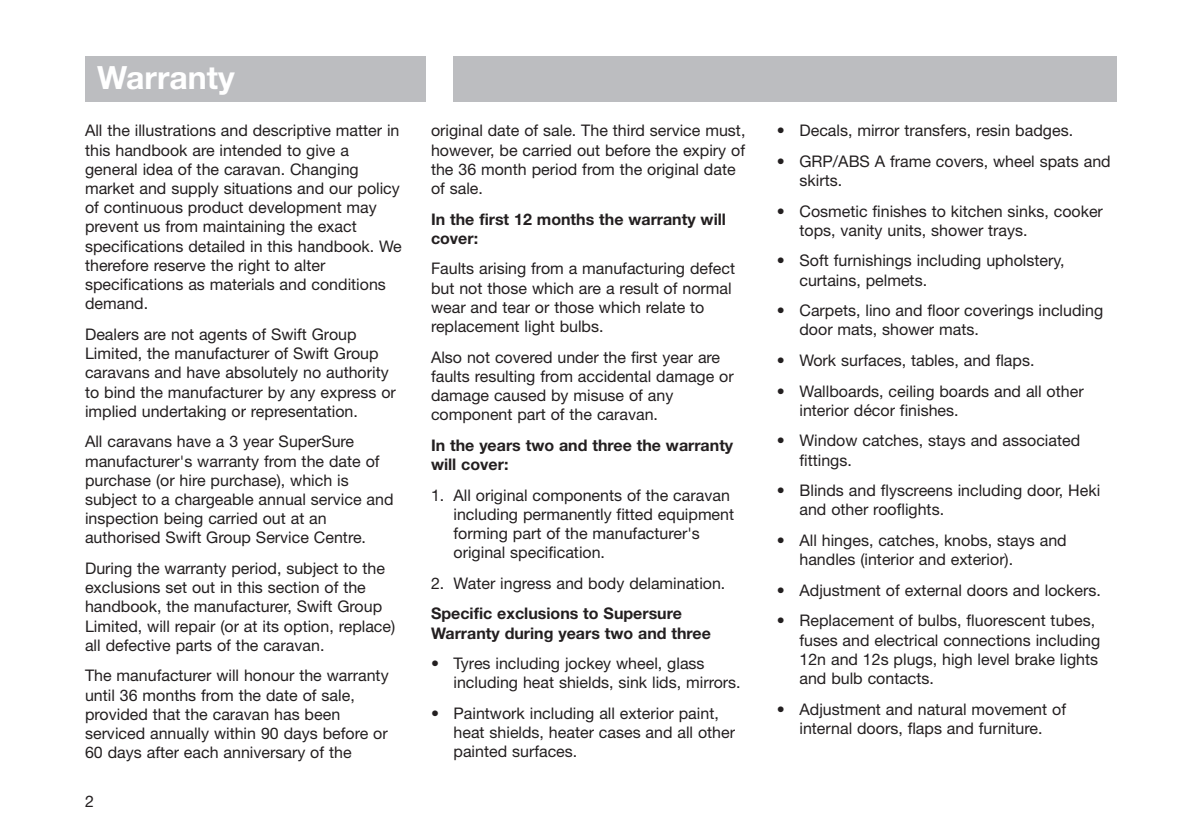
<style>
.page{position:relative;width:1191px;height:840px;background:#fff}
.page>*{position:absolute;margin:0;border:0;box-sizing:border-box;transform-origin:0 0}
.t1{font:700 32px "Helvetica Neue";color:#fff}
.t2{font:16px/19.2px "Helvetica Neue";color:#231f20}
.t3{font:700 16px/19.2px "Helvetica Neue";color:#231f20}
</style>
<div class="page">
<div style="left:454px;top:57px;width:663px;height:45px;background:#bcbdc0"></div>
<div style="left:85px;top:57px;width:340px;height:45px;background:#bcbdc0"></div>
<h1 class="t1" style="left:97px;top:66px;width:139px">Warranty</h1>
<p class="t2" style="left:85px;top:122px;width:318px">All the illustrations and descriptive matter in this handbook are intended to give a general idea of the caravan. Changing market and supply situations and our policy of continuous product development may prevent us from maintaining the exact specifications detailed in this handbook. We therefore reserve the right to alter specifications as materials and conditions demand.</p>
<p class="t2" style="left:85px;top:326px;width:312px">Dealers are not agents of Swift Group Limited, the manufacturer of Swift Group caravans and have absolutely no authority to bind the manufacturer by any express or implied undertaking or representation.</p>
<p class="t2" style="left:85px;top:433px;width:310px">All caravans have a 3 year SuperSure manufacturer's warranty from the date of purchase (or hire purchase), which is subject to a chargeable annual service and inspection being carried out at an authorised Swift Group Service Centre.</p>
<p class="t2" style="left:85px;top:560px;width:312px">During the warranty period, subject to the exclusions set out in this section of the handbook, the manufacturer, Swift Group Limited, will repair (or at its option, replace) all defective parts of the caravan.</p>
<p class="t2" style="left:85px;top:667px;width:305px">The manufacturer will honour the warranty until 36 months from the date of sale, provided that the caravan has been serviced annually within 90 days before or 60 days after each anniversary of the</p>
<p class="t2" style="left:85px;top:793px;width:10px">2</p>
<p class="t2" style="left:431px;top:122px;width:316px">original date of sale. The third service must, however, be carried out before the expiry of the 36 month period from the original date of sale.</p>
<p class="t3" style="left:431px;top:210px;width:296px">In the first 12 months the warranty will cover:</p>
<p class="t2" style="left:431px;top:260px;width:305px">Faults arising from a manufacturing defect but not those which are a result of normal wear and tear or those which relate to replacement light bulbs.</p>
<p class="t2" style="left:431px;top:348px;width:304px">Also not covered under the first year are faults resulting from accidental damage or damage caused by misuse of any component part of the caravan.</p>
<p class="t3" style="left:431px;top:436px;width:304px">In the years two and three the warranty will cover:</p>
<p class="t2" style="left:453px;top:486px;width:282px;text-indent:-22px">1. All original components of the caravan including permanently fitted equipment forming part of the manufacturer's original specification.</p>
<p class="t2" style="left:431px;top:574px;width:296px">2. Water ingress and body delamination.</p>
<p class="t3" style="left:431px;top:605px;width:281px">Specific exclusions to Supersure<br>Warranty during years two and three</p>
<p class="t2" style="left:453px;top:655px;width:289px;text-indent:-22px">• Tyres including jockey wheel, glass including heat shields, sink lids, mirrors.</p>
<p class="t2" style="left:453px;top:704px;width:283px;text-indent:-22px">• Paintwork including all exterior paint, heat shields, heater cases and all other painted surfaces.</p>
<p class="t2" style="left:777px;top:122px;width:298px">• Decals, mirror transfers, resin badges.</p>
<p class="t2" style="left:799px;top:153px;width:313px;text-indent:-22px">• GRP/ABS A frame covers, wheel spats and skirts.</p>
<p class="t2" style="left:799px;top:203px;width:305px;text-indent:-22px">• Cosmetic finishes to kitchen sinks, cooker tops, vanity units, shower trays.</p>
<p class="t2" style="left:799px;top:252px;width:267px;text-indent:-22px">• Soft furnishings including upholstery, curtains, pelmets.</p>
<p class="t2" style="left:799px;top:302px;width:305px;text-indent:-22px">• Carpets, lino and floor coverings including door mats, shower mats.</p>
<p class="t2" style="left:777px;top:352px;width:259px">• Work surfaces, tables, and flaps.</p>
<p class="t2" style="left:799px;top:382px;width:286px;text-indent:-22px">• Wallboards, ceiling boards and all other interior décor finishes.</p>
<p class="t2" style="left:799px;top:432px;width:282px;text-indent:-22px">• Window catches, stays and associated fittings.</p>
<p class="t2" style="left:799px;top:482px;width:302px;text-indent:-22px">• Blinds and flyscreens including door, Heki and other rooflights.</p>
<p class="t2" style="left:799px;top:532px;width:269px;text-indent:-22px">• All hinges, catches, knobs, stays and handles (interior and exterior).</p>
<p class="t2" style="left:777px;top:581px;width:325px">• Adjustment of external doors and lockers.</p>
<p class="t2" style="left:799px;top:612px;width:302px;text-indent:-22px">• Replacement of bulbs, fluorescent tubes, fuses and electrical connections including 12n and 12s plugs, high level brake lights and bulb contacts.</p>
<p class="t2" style="left:777px;top:700px;width:290px;text-align:center">• Adjustment and natural movement of internal doors, flaps and furniture.</p>
</div>
